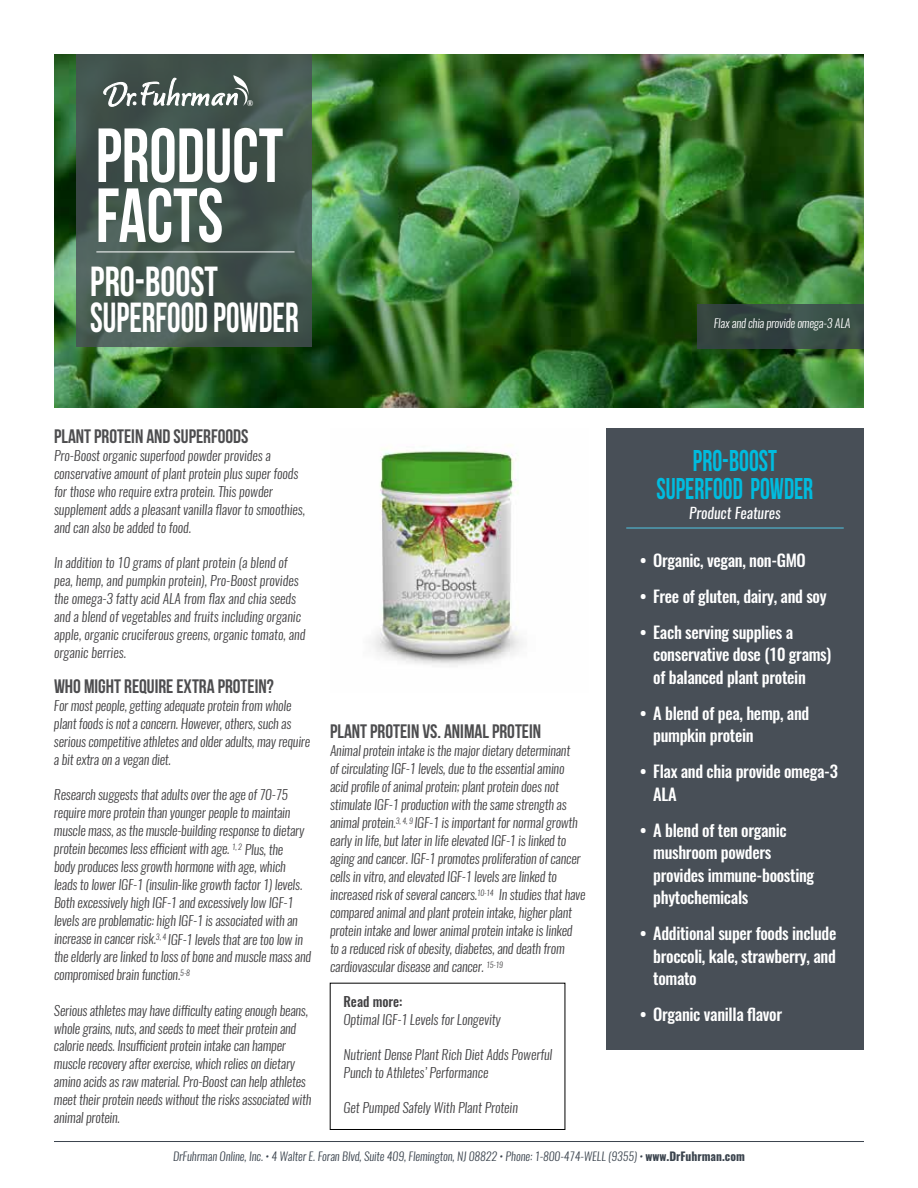
<style>
.page{position:relative;width:918px;height:1188px;background:#fff}
.page>*{position:absolute;margin:0;border:0;box-sizing:border-box;transform-origin:0 0}
.t1{font:700 76.5px/60px "Bebas Neue";color:#fff;scale:.9 1}
.t2{font:700 42px/36px "Bebas Neue";color:#fff;scale:.9 1}
.t3{font:700 30px/28.5px "Bebas Neue";color:#00bcdf;text-align:center;scale:.83 1}
.t4{font:700 19.5px "Bebas Neue";color:#4d4d4f}
.t5{font:500 16.5px/22.5px "Oswald";letter-spacing:-.02em;color:#fff}
.t6{font:italic 15px "Oswald";color:#fff}
.t7{font:italic 300 13.5px/18px "Oswald";letter-spacing:-.01em;color:#414042}
.t8{font:500 13.5px "Oswald";color:#414042}
.t9{font:italic 300 12px "Oswald";letter-spacing:-.015em;color:#fff}
.t10{font:italic 300 11.7px "Oswald";color:#3a434d}
.t11{font:500 7.05px "Oswald";color:#fff}
.s1{font-weight:700;font-style:normal}
</style>
<div class="page">
<img style="left:54px;top:54px;width:810px;height:353px">
<div style="left:606px;top:428px;width:258px;height:622px;background:#484f57"></div>
<hr style="left:626px;top:528px;width:218px;height:1px;background:#51c7e4">
<hr style="left:54px;top:1141px;width:810px;height:1px;background:#3a434d">
<svg style="left:698px;top:304px;width:166px;height:45px;background:#364843"></svg>
<img style="left:372px;top:445px;width:151px;height:222px">
<svg style="left:77px;top:54px;width:235px;height:293px;background:#44564f"></svg>
<hr style="left:96px;top:252px;width:199px;height:1px;background:#fff">
<svg style="left:103px;top:75px;width:146px;height:33px"></svg>
<div style="left:330px;top:983px;width:235px;height:147px;border:1px solid #000"></div>
<p class="t11" style="left:247px;top:98px;width:8px">®</p>
<h1 class="t1" style="left:96px;top:125px;width:210px">PRODUCT<br>FACTS</h1>
<h2 class="t2" style="left:90px;top:263px;width:233px">PRO-BOOST<br>SUPERFOOD POWDER</h2>
<h3 class="t4" style="left:54px;top:426px;width:196px">PLANT PROTEIN AND SUPERFOODS</h3>
<p class="t7" style="left:54px;top:447px;width:253px">Pro-Boost organic superfood powder provides a conservative amount of plant protein plus super foods for those who require extra protein. This powder supplement adds a pleasant vanilla flavor to smoothies, and can also be added to food.</p>
<p class="t7" style="left:54px;top:554px;width:253px">In addition to 10 grams of plant protein (a blend of pea, hemp, and pumpkin protein), Pro-Boost provides the omega-3 fatty acid ALA from flax and chia seeds and a blend of vegetables and fruits including organic apple, organic cruciferous greens, organic tomato, and organic berries.</p>
<h3 class="t4" style="left:54px;top:676px;width:221px">WHO MIGHT REQUIRE EXTRA PROTEIN?</h3>
<p class="t7" style="left:54px;top:697px;width:258px">For most people, getting adequate protein from whole plant foods is not a concern. However, others, such as serious competitive athletes and older adults, may require a bit extra on a vegan diet.</p>
<p class="t7" style="left:54px;top:786px;width:259px">Research suggests that adults over the age of 70-75 require more protein than younger people to maintain muscle mass, as the muscle-building response to dietary protein becomes less efficient with age. <sup>1,</sup> <sup>2</sup> Plus, the<br>body produces less growth hormone with age, which leads to lower IGF-1 (insulin-like growth factor 1) levels.<br>Both excessively high IGF-1 and excessively low IGF-1 levels are problematic: high IGF-1 is associated with an increase in cancer risk.<sup>3,</sup> <sup>4</sup> IGF-1 levels that are too low in the elderly are linked to loss of bone and muscle mass and compromised brain function.<sup>5-8</sup></p>
<p class="t7" style="left:54px;top:1001px;width:259px">Serious athletes may have difficulty eating enough beans, whole grains, nuts, and seeds to meet their protein and calorie needs. Insufficient protein intake can hamper muscle recovery after exercise, which relies on dietary amino acids as raw material. Pro-Boost can help athletes meet their protein needs without the risks associated with animal protein.</p>
<h3 class="t4" style="left:330px;top:721px;width:213px">PLANT PROTEIN VS. ANIMAL PROTEIN</h3>
<p class="t7" style="left:330px;top:742px;width:257px">Animal protein intake is the major dietary determinant<br>of circulating IGF-1 levels, due to the essential amino acid profile of animal protein; plant protein does not stimulate IGF-1 production with the same strength as animal protein.<sup>3,</sup> <sup>4,</sup> <sup>9</sup> IGF-1 is important for normal growth early in life, but later in life elevated IGF-1 is linked to aging and cancer. IGF-1 promotes proliferation of cancer cells in vitro, and elevated IGF-1 levels are linked to increased risk of several cancers.<sup>10-14</sup> In studies that have compared animal and plant protein intake, higher plant protein intake and lower animal protein intake is linked<br>to a reduced risk of obesity, diabetes, and death from cardiovascular disease and cancer. <sup>15-19</sup></p>
<p class="t8" style="left:343px;top:992px;width:60px">Read more:</p>
<p class="t7" style="left:343px;top:1011px;width:159px">Optimal IGF-1 Levels for Longevity</p>
<p class="t7" style="left:343px;top:1046px;width:210px">Nutrient Dense Plant Rich Diet Adds Powerful<br>Punch to Athletes’ Performance</p>
<p class="t7" style="left:343px;top:1099px;width:176px">Get Pumped Safely With Plant Protein</p>
<p class="t9" style="left:714px;top:315px;width:138px">Flax and chia provide omega-3 ALA</p>
<h3 class="t3" style="left:657px;top:446px;width:190px">PRO-BOOST<br>SUPERFOOD POWDER</h3>
<p class="t6" style="left:689px;top:502px;width:93px">Product Features</p>
<p class="t5" style="left:640px;top:549px;width:168px">• Organic, vegan, non-GMO</p>
<p class="t5" style="left:640px;top:585px;width:188px">• Free of gluten, dairy, and soy</p>
<p class="t5" style="left:653px;top:621px;width:180px;text-indent:-13px">• Each serving supplies a conservative dose (10 grams) of balanced plant protein</p>
<p class="t5" style="left:653px;top:702px;width:158px;text-indent:-13px">• A blend of pea, hemp, and pumpkin protein</p>
<p class="t5" style="left:653px;top:761px;width:186px;text-indent:-13px">• Flax and chia provide omega-3<br>ALA</p>
<p class="t5" style="left:653px;top:819px;width:163px;text-indent:-13px">• A blend of ten organic mushroom powders provides immune-boosting phytochemicals</p>
<p class="t5" style="left:653px;top:923px;width:185px;text-align:justify;text-indent:-13px">• Additional super foods include broccoli, kale, strawberry, and tomato</p>
<p class="t5" style="left:640px;top:1004px;width:144px">• Organic vanilla flavor</p>
<p class="t10" style="left:173px;top:1148px;width:573px">DrFuhrman Online, Inc. • 4 Walter E. Foran Blvd, Suite 409, Flemington, NJ 08822 • Phone: 1-800-474-WELL (9355) • <span class="s1">www.DrFuhrman.com</span></p>
</div>
